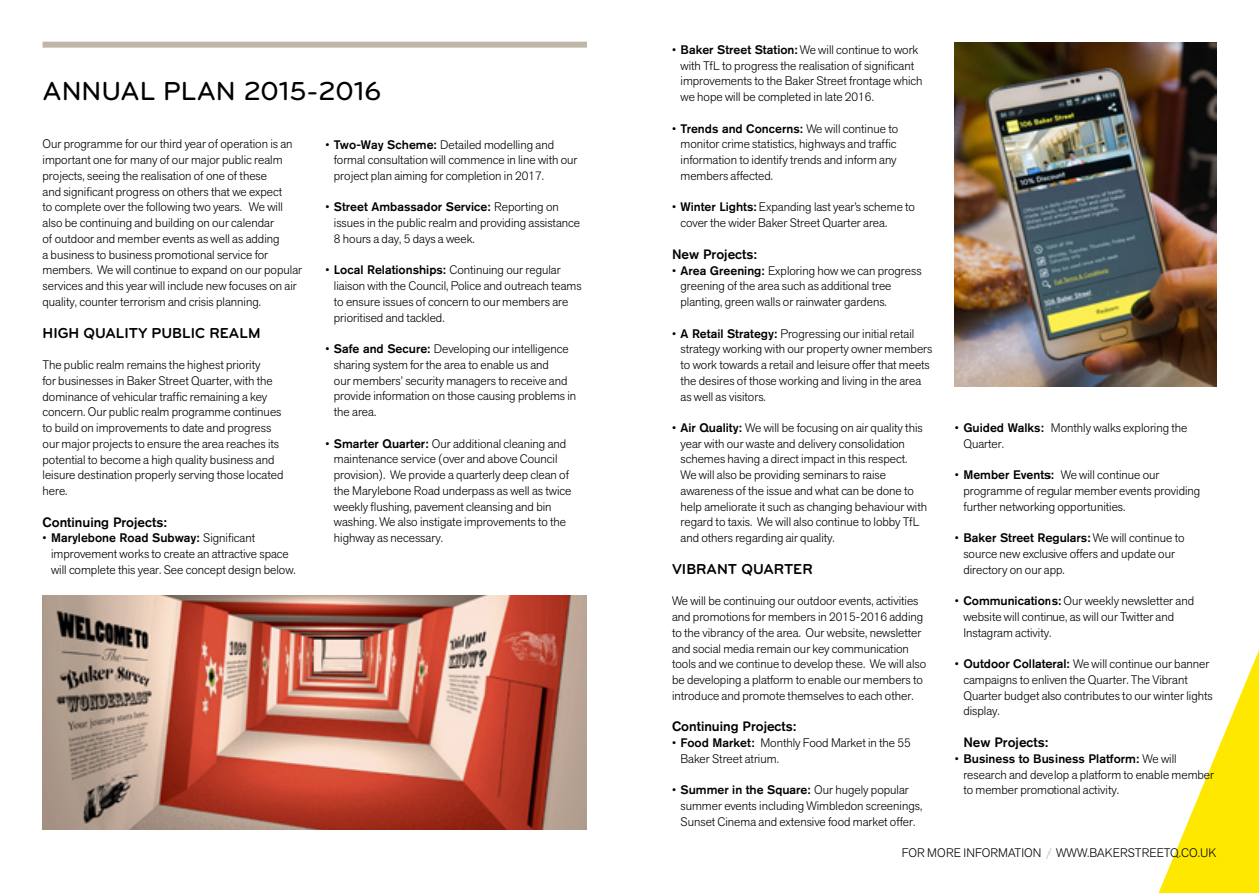
<style>
.page{position:relative;width:1259px;height:893px;background:#fff}
.page>*{position:absolute;margin:0;border:0;box-sizing:border-box;transform-origin:0 0}
.t1{font:500 27px "Bryant";color:#000}
.t2{font:700 15px "Bryant";color:#000}
.t3{font:500 13.5px "Akzidenz Grotesk BQ";color:#000}
.t4{font:300 12.3px/15.8px "Akzid Grtsk Next";color:#000}
.t5{font:500 12.3px "Akzidenz Grotesk BQ";color:#000}
.s1{font-family:"Akzidenz Grotesk BE";font-weight:300}
.s2{font-family:"Akzid Grtsk Next";font-weight:300}
.s3{font-family:"Akzidenz Grotesk BE"}
.s4{font-family:"Akzidenz Grotesk BQ";font-weight:500}
.s5{color:#beb7a9}
</style>
<div class="page">
<div style="left:43px;top:42px;width:544px;height:6px;background:#beb7a9"></div>
<img style="left:955px;top:43px;width:94px;height:344px">
<img style="left:43px;top:595px;width:544px;height:234px">
<img style="left:1049px;top:42px;width:210px;height:851px">
<h1 class="t1" style="left:43px;top:75px;width:20px">ANNU</h1>
<h1 class="t1" style="left:120px;top:75px;width:262px">AL PLAN 2015-2016</h1>
<p class="t4" style="left:43px;top:136px;width:261px">Our programme for our third year of operation is an important one for many of our major public realm projects, seeing the realisation of one of these<br>and significant progress on others that we expect<br>to complete over the following two years. We will also be continuing and building on our calendar<br>of outdoor and member events as well as adding<br>a business to business promotional service for members. We will continue to expand on our popular services and this year will include new focuses on air quality, counter terrorism and crisis planning.</p>
<p class="t2" style="left:43px;top:323px;width:20px">HIGH</p>
<p class="t2" style="left:84px;top:323px;width:178px">QUALITY PUBLIC REALM</p>
<p class="t4" style="left:43px;top:357px;width:242px">The public realm remains the highest priority<br>for businesses in Baker Street Quarter, with the dominance of vehicular traffic remaining a key concern. Our public realm programme continues to build on improvements to date and progress our major projects to ensure the area reaches its potential to become a high quality business and leisure destination properly serving those located here.</p>
<p class="t3" style="left:43px;top:514px;width:126px">Continuing Projects:</p>
<p class="t5" style="left:43px;top:530px;width:214px"><span class="s1">•</span> Marylebone Road Subway: <span class="s2">Significant</span></p>
<p class="t4" style="left:51px;top:546px;width:246px">improvement works to create an attractive space will complete this year. See concept design below.</p>
<p class="t4" style="left:334px;top:136px;width:245px;text-indent:-8px"><span class="s3">•</span> <span class="s4">Two-Way Scheme:</span> Detailed modelling and formal consultation will commence in line with our project plan aiming for completion in 2017.</p>
<p class="t5" style="left:325px;top:200px;width:235px"><span class="s1">•</span> Street Ambassador Service: <span class="s2">Reporting on</span></p>
<p class="t4" style="left:334px;top:215px;width:248px">issues in the public realm and providing assistance<br>8 hours a day, 5 days a week.</p>
<p class="t4" style="left:334px;top:262px;width:249px;text-indent:-8px"><span class="s3">•</span> <span class="s4">Local Relationships:</span> Continuing our regular liaison with the Council, Police and outreach teams to ensure issues of concern to our members are prioritised and tackled.</p>
<p class="t4" style="left:334px;top:341px;width:244px;text-indent:-8px"><span class="s3">•</span> <span class="s4">Safe and Secure:</span> Developing our intelligence sharing system for the area to enable us and<br>our members’ security managers to receive and provide information on those causing problems in the area.</p>
<p class="t4" style="left:334px;top:435px;width:239px;text-indent:-8px"><span class="s3">•</span> <span class="s4">Smarter Quarter:</span> Our additional cleaning and maintenance service (over and above Council provision). We provide a quarterly deep clean of the Marylebone Road underpass as well as twice weekly flushing, pavement cleansing and bin washing. We also instigate improvements to the highway as necessary.</p>
<p class="t4" style="left:680px;top:42px;width:243px;text-indent:-8px"><span class="s3">•</span> <span class="s4">Baker Street Station:</span> We will continue to work with TfL to progress the realisation of significant improvements to the Baker Street frontage which we hope will be completed in late 2016.</p>
<p class="t5" style="left:672px;top:121px;width:228px"><span class="s1">•</span> Trends and Concerns: <span class="s2">We will continue to</span></p>
<p class="t4" style="left:680px;top:136px;width:218px;text-align:justify">monitor crime statistics, highways and traffic information to identify trends and inform any members affected.</p>
<p class="t4" style="left:680px;top:199px;width:236px;text-indent:-8px"><span class="s3">•</span> <span class="s4">Winter Lights:</span> Expanding last year’s scheme to cover the wider Baker Street Quarter area.</p>
<p class="t3" style="left:672px;top:246px;width:86px">New Projects:</p>
<p class="t4" style="left:680px;top:262px;width:243px;text-indent:-8px"><span class="s3">•</span> <span class="s4">Area Greening:</span> Exploring how we can progress greening of the area such as additional tree planting, green walls or rainwater gardens.</p>
<p class="t4" style="left:680px;top:325px;width:253px;text-indent:-8px"><span class="s3">•</span> <span class="s4">A Retail Strategy:</span> Progressing our initial retail strategy working with our property owner members to work towards a retail and leisure offer that meets the desires of those working and living in the area as well as visitors.</p>
<p class="t4" style="left:680px;top:420px;width:248px;text-indent:-8px"><span class="s3">•</span> <span class="s4">Air Quality:</span> We will be focusing on air quality this year with our waste and delivery consolidation schemes having a direct impact in this respect.<br>We will also be providing seminars to raise awareness of the issue and what can be done to help ameliorate it such as changing behaviour with regard to taxis. We will also continue to lobby TfL and others regarding air quality.</p>
<p class="t2" style="left:672px;top:559px;width:142px">VIBRANT QUARTER</p>
<p class="t4" style="left:672px;top:593px;width:256px">We will be continuing our outdoor events, activities and promotions for members in 2015-2016 adding to the vibrancy of the area. Our website, newsletter and social media remain our key communication tools and we continue to develop these. We will also be developing a platform to enable our members to introduce and promote themselves to each other.</p>
<p class="t3" style="left:672px;top:718px;width:126px">Continuing Projects:</p>
<p class="t4" style="left:680px;top:735px;width:232px;text-indent:-8px"><span class="s3">•</span> <span class="s4">Food Market:</span> Monthly Food Market in the 55<br>Baker Street atrium.</p>
<p class="t5" style="left:672px;top:782px;width:238px"><span class="s1">•</span> Summer in the Square: <span class="s2">Our hugely popular</span></p>
<p class="t4" style="left:680px;top:798px;width:243px">summer events including Wimbledon screenings,<br>Sunset Cinema and extensive food market offer.</p>
<p class="t4" style="left:963px;top:420px;width:226px;text-indent:-8px"><span class="s3">•</span> <span class="s4">Guided Walks:</span> Monthly walks exploring the<br>Quarter.</p>
<p class="t4" style="left:963px;top:467px;width:238px;text-indent:-8px"><span class="s3">•</span> <span class="s4">Member Events:</span> We will continue our programme of regular member events providing further networking opportunities.</p>
<p class="t5" style="left:955px;top:530px;width:231px"><span class="s1">•</span> Baker Street Regulars: <span class="s2">We will continue to</span></p>
<p class="t4" style="left:963px;top:546px;width:213px">source new exclusive offers and update our directory on our app.</p>
<p class="t4" style="left:963px;top:593px;width:232px;text-indent:-8px"><span class="s3">•</span> <span class="s4">Communications:</span> Our weekly newsletter and website will continue, as will our Twitter and<br>Instagram activity.</p>
<p class="t4" style="left:963px;top:656px;width:251px;text-indent:-8px"><span class="s3">•</span> <span class="s4">Outdoor Collateral:</span> We will continue our banner campaigns to enliven the Quarter. The Vibrant Quarter budget also contributes to our winter lights display.</p>
<p class="t3" style="left:963px;top:734px;width:86px">New Projects:</p>
<p class="t5" style="left:955px;top:751px;width:223px"><span class="s1">•</span> Business to Business Platform: <span class="s2">We will</span></p>
<p class="t4" style="left:963px;top:766px;width:252px">research and develop a platform to enable member to member promotional activity.</p>
<p class="t4" style="left:902px;top:845px;width:316px">FOR MORE INFORMATION <span class="s5">/</span> WWW.BAKERSTREETQ.CO.UK</p>
</div>
